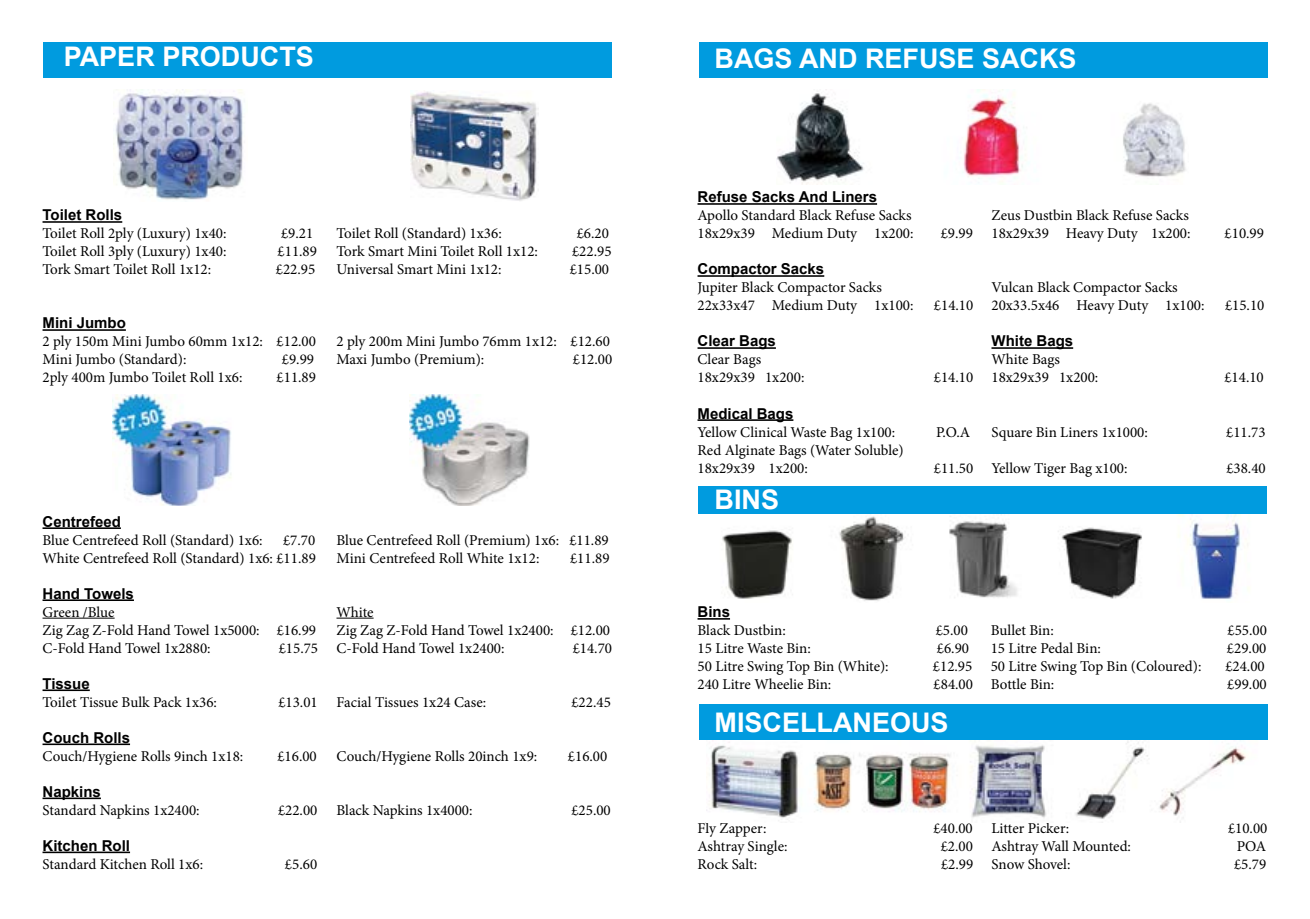
<style>
.page{position:relative;width:1310px;height:919px;background:#fff}
.page>*{position:absolute;margin:0;border:0;box-sizing:border-box;transform-origin:0 0}
.t1{font:700 27px "Arial";color:#fff}
.t2{font:15px/18px "Minion Pro";color:#000}
.t3{font:700 15px "Arial";color:#000}
</style>
<div class="page">
<img style="left:776px;top:89px;width:410px;height:96px">
<hr style="left:697px;top:203px;width:180px;height:2px;background:#000">
<hr style="left:697px;top:275px;width:127px;height:2px;background:#000">
<hr style="left:697px;top:347px;width:79px;height:2px;background:#000">
<hr style="left:697px;top:419px;width:96px;height:2px;background:#000">
<hr style="left:991px;top:347px;width:82px;height:2px;background:#000">
<hr style="left:697px;top:618px;width:33px;height:1px;background:#000">
<hr style="left:43px;top:221px;width:79px;height:2px;background:#000">
<hr style="left:43px;top:329px;width:83px;height:2px;background:#000">
<hr style="left:43px;top:527px;width:78px;height:2px;background:#000">
<hr style="left:43px;top:599px;width:91px;height:2px;background:#000">
<hr style="left:43px;top:617px;width:72px;height:1px;background:#000">
<hr style="left:43px;top:689px;width:47px;height:2px;background:#000">
<hr style="left:43px;top:743px;width:87px;height:2px;background:#000">
<hr style="left:43px;top:797px;width:58px;height:2px;background:#000">
<hr style="left:43px;top:851px;width:87px;height:2px;background:#000">
<hr style="left:336px;top:617px;width:37px;height:1px;background:#000">
<img style="left:112px;top:394px;width:119px;height:111px">
<img style="left:409px;top:395px;width:121px;height:110px">
<img style="left:113px;top:89px;width:130px;height:111px">
<img style="left:411px;top:91px;width:127px;height:110px">
<div style="left:43px;top:43px;width:569px;height:35px;background:#009bdf"></div>
<div style="left:699px;top:43px;width:568px;height:35px;background:#009bdf"></div>
<div style="left:698px;top:486px;width:568px;height:35px;background:#009bdf"></div>
<div style="left:699px;top:704px;width:568px;height:36px;background:#009bdf"></div>
<img style="left:706px;top:740px;width:540px;height:82px">
<img style="left:698px;top:514px;width:568px;height:87px">
<h1 class="t1" style="left:64px;top:38px;width:252px">PAPER PRODUCTS</h1>
<h1 class="t1" style="left:714px;top:40px;width:364px">BAGS AND REFUSE SACKS</h1>
<p class="t3" style="left:43px;top:204px;width:81px">Toilet Rolls</p>
<p class="t2" style="left:43px;top:225px;width:185px">Toilet Roll 2ply (Luxury) 1x40:</p>
<p class="t2" style="left:281px;top:225px;width:34px">£9.21</p>
<p class="t2" style="left:43px;top:243px;width:185px">Toilet Roll 3ply (Luxury) 1x40:</p>
<p class="t2" style="left:278px;top:243px;width:41px">£11.89</p>
<p class="t2" style="left:43px;top:261px;width:170px">Tork Smart Toilet Roll 1x12:</p>
<p class="t2" style="left:276px;top:261px;width:41px">£22.95</p>
<p class="t2" style="left:336px;top:225px;width:167px">Toilet Roll (Standard) 1x36:</p>
<p class="t2" style="left:577px;top:225px;width:34px">£6.20</p>
<p class="t2" style="left:336px;top:243px;width:203px">Tork Smart Mini Toilet Roll 1x12:</p>
<p class="t2" style="left:572px;top:243px;width:41px">£22.95</p>
<p class="t2" style="left:336px;top:261px;width:167px">Universal Smart Mini 1x12:</p>
<p class="t2" style="left:570px;top:261px;width:41px">£15.00</p>
<p class="t3" style="left:697px;top:186px;width:181px">Refuse Sacks And Liners</p>
<p class="t2" style="left:697px;top:207px;width:217px">Apollo Standard Black Refuse Sacks<br>18x29x39 Medium Duty 1x200:</p>
<p class="t3" style="left:697px;top:258px;width:128px">Compactor Sacks</p>
<p class="t2" style="left:697px;top:279px;width:217px">Jupiter Black Compactor Sacks<br>22x33x47 Medium Duty 1x100:</p>
<p class="t2" style="left:940px;top:225px;width:34px">£9.99</p>
<p class="t2" style="left:934px;top:297px;width:41px">£14.10</p>
<p class="t2" style="left:991px;top:207px;width:201px">Zeus Dustbin Black Refuse Sacks<br>18x29x39 Heavy Duty 1x200:</p>
<p class="t2" style="left:991px;top:279px;width:215px">Vulcan Black Compactor Sacks<br>20x33.5x46 Heavy Duty 1x100:</p>
<p class="t2" style="left:1224px;top:225px;width:41px">£10.99</p>
<p class="t2" style="left:1225px;top:297px;width:41px">£15.10</p>
<p class="t3" style="left:43px;top:312px;width:85px">Mini Jumbo</p>
<p class="t2" style="left:43px;top:333px;width:275px">2 ply 150m Mini Jumbo 60mm 1x12: £12.00<br>Mini Jumbo (Standard):</p>
<p class="t2" style="left:282px;top:351px;width:34px">£9.99</p>
<p class="t2" style="left:43px;top:369px;width:201px">2ply 400m Jumbo Toilet Roll 1x6:</p>
<p class="t2" style="left:277px;top:369px;width:41px">£11.89</p>
<p class="t2" style="left:336px;top:333px;width:275px">2 ply 200m Mini Jumbo 76mm 1x12: £12.60<br>Maxi Jumbo (Premium):</p>
<p class="t2" style="left:573px;top:351px;width:41px">£12.00</p>
<p class="t3" style="left:697px;top:330px;width:80px">Clear Bags</p>
<p class="t2" style="left:697px;top:351px;width:108px">Clear Bags<br>18x29x39 1x200:</p>
<p class="t2" style="left:934px;top:369px;width:41px">£14.10</p>
<p class="t3" style="left:991px;top:330px;width:83px">White Bags</p>
<p class="t2" style="left:991px;top:351px;width:108px">White Bags<br>18x29x39 1x200:</p>
<p class="t2" style="left:1224px;top:369px;width:41px">£14.10</p>
<p class="t3" style="left:43px;top:510px;width:80px">Centrefeed</p>
<p class="t2" style="left:43px;top:531px;width:222px">Blue Centrefeed Roll (Standard) 1x6:</p>
<p class="t2" style="left:43px;top:531px;width:275px;text-align:right">£7.70<br>White Centrefeed Roll (Standard) 1x6: £11.89</p>
<p class="t3" style="left:43px;top:582px;width:93px">Hand Towels</p>
<p class="t2" style="left:43px;top:603px;width:275px">Green /Blue<br>Zig Zag Z-Fold Hand Towel 1x5000: £16.99<br>C-Fold Hand Towel 1x2880:</p>
<p class="t2" style="left:279px;top:639px;width:41px">£15.75</p>
<p class="t3" style="left:43px;top:672px;width:49px">Tissue</p>
<p class="t2" style="left:43px;top:693px;width:176px">Toilet Tissue Bulk Pack 1x36:</p>
<p class="t2" style="left:278px;top:693px;width:41px">£13.01</p>
<p class="t3" style="left:43px;top:726px;width:89px">Couch Rolls</p>
<p class="t2" style="left:43px;top:747px;width:202px">Couch/Hygiene Rolls 9inch 1x18:</p>
<p class="t2" style="left:277px;top:747px;width:41px">£16.00</p>
<p class="t3" style="left:43px;top:780px;width:60px">Napkins</p>
<p class="t2" style="left:43px;top:801px;width:159px">Standard Napkins 1x2400:</p>
<p class="t2" style="left:278px;top:801px;width:41px">£22.00</p>
<p class="t3" style="left:43px;top:834px;width:89px">Kitchen Roll</p>
<p class="t2" style="left:43px;top:855px;width:162px">Standard Kitchen Roll 1x6:</p>
<p class="t2" style="left:285px;top:855px;width:34px">£5.60</p>
<p class="t2" style="left:336px;top:531px;width:274px">Blue Centrefeed Roll (Premium) 1x6: £11.89<br>Mini Centrefeed Roll White 1x12:</p>
<p class="t2" style="left:570px;top:549px;width:41px">£11.89</p>
<p class="t2" style="left:336px;top:603px;width:275px">White<br>Zig Zag Z-Fold Hand Towel 1x2400: £12.00<br>C-Fold Hand Towel 1x2400:</p>
<p class="t2" style="left:573px;top:639px;width:41px">£14.70</p>
<p class="t2" style="left:336px;top:693px;width:151px">Facial Tissues 1x24 Case:</p>
<p class="t2" style="left:571px;top:693px;width:41px">£22.45</p>
<p class="t2" style="left:336px;top:747px;width:202px">Couch/Hygiene Rolls 20inch 1x9:</p>
<p class="t2" style="left:568px;top:747px;width:41px">£16.00</p>
<p class="t2" style="left:336px;top:801px;width:138px">Black Napkins 1x4000:</p>
<p class="t2" style="left:571px;top:801px;width:41px">£25.00</p>
<p class="t3" style="left:697px;top:402px;width:97px">Medical Bags</p>
<p class="t2" style="left:697px;top:423px;width:199px">Yellow Clinical Waste Bag 1x100:</p>
<p class="t2" style="left:936px;top:423px;width:36px">P.O.A</p>
<p class="t2" style="left:697px;top:441px;width:208px">Red Alginate Bags (Water Soluble)<br>18x29x39 1x200:</p>
<p class="t2" style="left:934px;top:459px;width:41px">£11.50</p>
<h1 class="t1" style="left:714px;top:480px;width:66px">BINS</h1>
<p class="t2" style="left:991px;top:423px;width:158px">Square Bin Liners 1x1000:</p>
<p class="t2" style="left:1226px;top:423px;width:41px">£11.73</p>
<p class="t2" style="left:991px;top:459px;width:138px">Yellow Tiger Bag x100:</p>
<p class="t2" style="left:1226px;top:459px;width:41px">£38.40</p>
<p class="t3" style="left:697px;top:601px;width:34px">Bins</p>
<p class="t2" style="left:697px;top:621px;width:90px">Black Dustbin:</p>
<p class="t2" style="left:936px;top:621px;width:34px">£5.00</p>
<p class="t2" style="left:697px;top:639px;width:115px">15 Litre Waste Bin:</p>
<p class="t2" style="left:937px;top:639px;width:34px">£6.90</p>
<p class="t2" style="left:697px;top:657px;width:193px">50 Litre Swing Top Bin (White):</p>
<p class="t2" style="left:933px;top:657px;width:41px">£12.95</p>
<p class="t2" style="left:697px;top:675px;width:135px">240 Litre Wheelie Bin:</p>
<p class="t2" style="left:933px;top:675px;width:41px">£84.00</p>
<h1 class="t1" style="left:714px;top:703px;width:236px">MISCELLANEOUS</h1>
<p class="t2" style="left:990px;top:621px;width:65px">Bullet Bin:</p>
<p class="t2" style="left:1227px;top:621px;width:41px">£55.00</p>
<p class="t2" style="left:990px;top:639px;width:112px">15 Litre Pedal Bin:</p>
<p class="t2" style="left:1227px;top:639px;width:41px">£29.00</p>
<p class="t2" style="left:990px;top:657px;width:212px">50 Litre Swing Top Bin (Coloured):</p>
<p class="t2" style="left:1225px;top:657px;width:41px">£24.00</p>
<p class="t2" style="left:990px;top:675px;width:65px">Bottle Bin:</p>
<p class="t2" style="left:1227px;top:675px;width:41px">£99.00</p>
<p class="t2" style="left:697px;top:819px;width:70px">Fly Zapper:</p>
<p class="t2" style="left:933px;top:819px;width:41px">£40.00</p>
<p class="t2" style="left:697px;top:837px;width:91px">Ashtray Single:</p>
<p class="t2" style="left:941px;top:837px;width:34px">£2.00</p>
<p class="t2" style="left:697px;top:855px;width:61px">Rock Salt:</p>
<p class="t2" style="left:941px;top:855px;width:34px">£2.99</p>
<p class="t2" style="left:991px;top:819px;width:79px">Litter Picker:</p>
<p class="t2" style="left:1228px;top:819px;width:41px">£10.00</p>
<p class="t2" style="left:991px;top:837px;width:141px">Ashtray Wall Mounted:</p>
<p class="t2" style="left:1236px;top:837px;width:31px">POA</p>
<p class="t2" style="left:991px;top:855px;width:80px">Snow Shovel:</p>
<p class="t2" style="left:1234px;top:855px;width:34px">£5.79</p>
</div>
